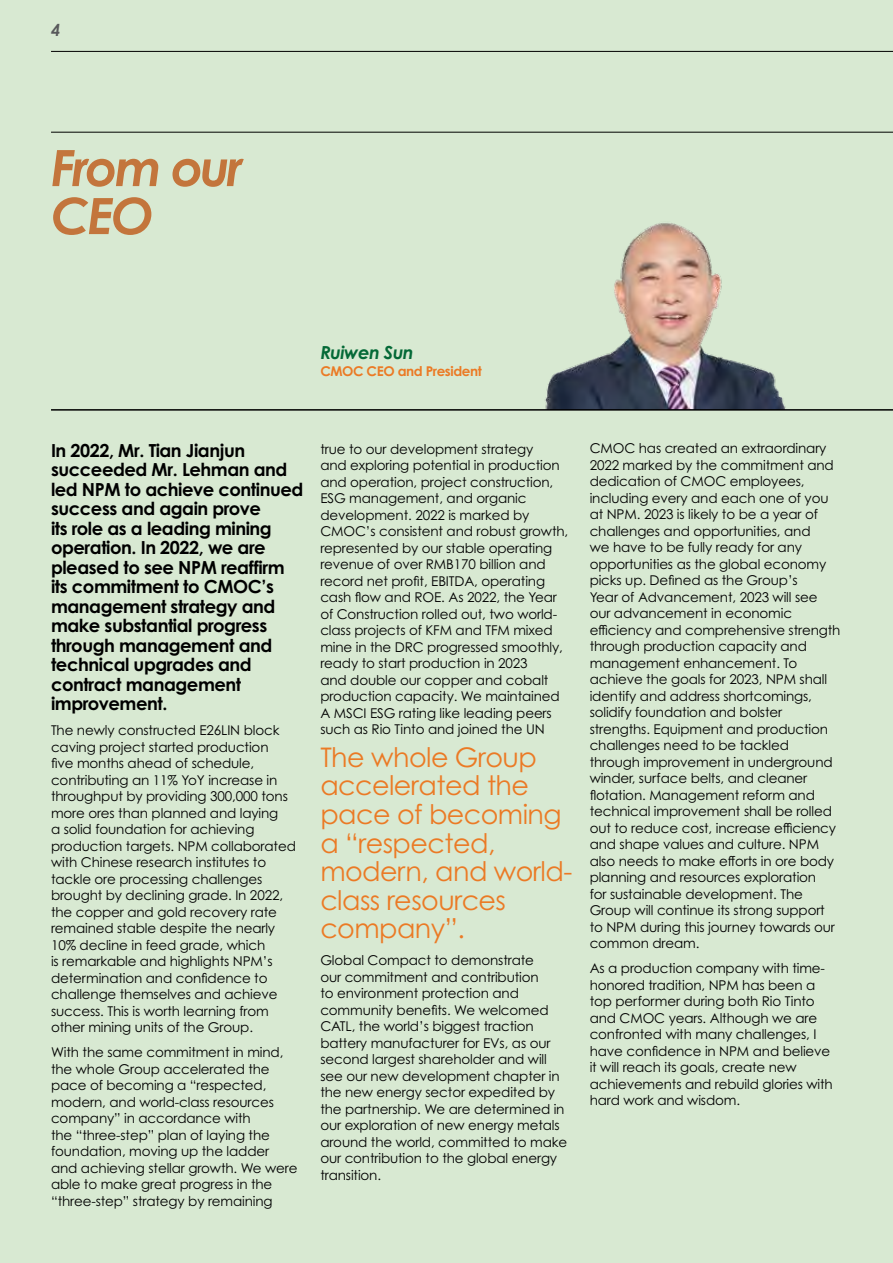
<style>
.page{position:relative;width:893px;height:1263px;background:#d8e9d2}
.page>*{position:absolute;margin:0;border:0;box-sizing:border-box;transform-origin:0 0}
.t1{font:italic 700 50.1px/48px "Century Gothic Pro";letter-spacing:-.05em;color:#c3753c}
.t2{font:27px/28.5px "Century Gothic Pro";letter-spacing:-.02em;color:#eb7a25}
.t3{font:700 18px/19.5px "Century Gothic Pro";letter-spacing:-.025em;color:#000}
.t4{font:italic 700 18px "Century Gothic Pro";letter-spacing:-.03em;color:#046937}
.t5{font:italic 700 16.5px "Century Gothic Pro";color:#58595b}
.t6{font:13.5px/16.5px "Century Gothic Pro";letter-spacing:-.01em;color:#000}
.t7{font:700 13.5px "Century Gothic Pro";letter-spacing:-.03em;color:#eb7a25}
</style>
<div class="page">
<hr style="left:51px;top:51px;width:842px;height:1px;background:#000">
<hr style="left:51px;top:132px;width:842px;height:1px;background:#000">
<img style="left:545px;top:223px;width:241px;height:186px">
<hr style="left:51px;top:409px;width:842px;height:2px;background:#000">
<p class="t5" style="left:51px;top:20px;width:11px">4</p>
<h1 class="t1" style="left:51px;top:143px;width:194px">From our<br>CEO</h1>
<h3 class="t4" style="left:320px;top:341px;width:95px">Ruiwen Sun</h3>
<p class="t7" style="left:320px;top:362px;width:163px">CMOC CEO and President</p>
<p class="t3" style="left:51px;top:440px;width:254px">In 2022, Mr. Tian Jianjun succeeded Mr. Lehman and led NPM to achieve continued success and again prove<br>its role as a leading mining operation. In 2022, we are pleased to see NPM reaffirm its commitment to CMOC’s management strategy and make substantial progress through management and technical upgrades and contract management improvement.</p>
<p class="t6" style="left:51px;top:722px;width:246px">The newly constructed E26LIN block caving project started production<br>five months ahead of schedule, contributing an 11% YoY increase in throughput by providing 300,000 tons more ores than planned and laying<br>a solid foundation for achieving production targets. NPM collaborated with Chinese research institutes to tackle ore processing challenges brought by declining grade. In 2022, the copper and gold recovery rate remained stable despite the nearly 10% decline in feed grade, which<br>is remarkable and highlights NPM’s determination and confidence to challenge themselves and achieve success. This is worth learning from other mining units of the Group.</p>
<p class="t6" style="left:51px;top:1044px;width:248px">With the same commitment in mind, the whole Group accelerated the pace of becoming a “respected, modern, and world-class resources company” in accordance with<br>the “three-step” plan of laying the foundation, moving up the ladder and achieving stellar growth. We were able to make great progress in the “three-step” strategy by remaining</p>
<p class="t6" style="left:320px;top:440px;width:249px">true to our development strategy<br>and exploring potential in production and operation, project construction, ESG management, and organic development. 2022 is marked by CMOC’s consistent and robust growth, represented by our stable operating revenue of over RMB170 billion and record net profit, EBITDA, operating cash flow and ROE. As 2022, the Year of Construction rolled out, two world&shy;class projects of KFM and TFM mixed mine in the DRC progressed smoothly, ready to start production in 2023<br>and double our copper and cobalt production capacity. We maintained A MSCI ESG rating like leading peers such as Rio Tinto and joined the UN</p>
<h2 class="t2" style="left:320px;top:743px;width:253px">The whole Group accelerated the pace of becoming a “respected, modern, and world&shy;class resources company”.</h2>
<p class="t6" style="left:320px;top:952px;width:248px">Global Compact to demonstrate<br>our commitment and contribution<br>to environment protection and community benefits. We welcomed CATL, the world’s biggest traction battery manufacturer for EVs, as our second largest shareholder and will see our new development chapter in the new energy sector expedited by the partnership. We are determined in our exploration of new energy metals around the world, committed to make our contribution to the global energy transition.</p>
<p class="t6" style="left:590px;top:440px;width:252px">CMOC has created an extraordinary 2022 marked by the commitment and dedication of CMOC employees, including every and each one of you at NPM. 2023 is likely to be a year of challenges and opportunities, and<br>we have to be fully ready for any opportunities as the global economy picks up. Defined as the Group’s<br>Year of Advancement, 2023 will see our advancement in economic efficiency and comprehensive strength through production capacity and management enhancement. To achieve the goals for 2023, NPM shall identify and address shortcomings, solidify foundation and bolster strengths. Equipment and production challenges need to be tackled through improvement in underground winder, surface belts, and cleaner flotation. Management reform and technical improvement shall be rolled out to reduce cost, increase efficiency and shape values and culture. NPM also needs to make efforts in ore body planning and resources exploration<br>for sustainable development. The Group will continue its strong support to NPM during this journey towards our common dream.</p>
<p class="t6" style="left:590px;top:960px;width:245px">As a production company with time&shy;honored tradition, NPM has been a top performer during both Rio Tinto and CMOC years. Although we are confronted with many challenges, I have confidence in NPM and believe it will reach its goals, create new achievements and rebuild glories with hard work and wisdom.</p>
</div>
